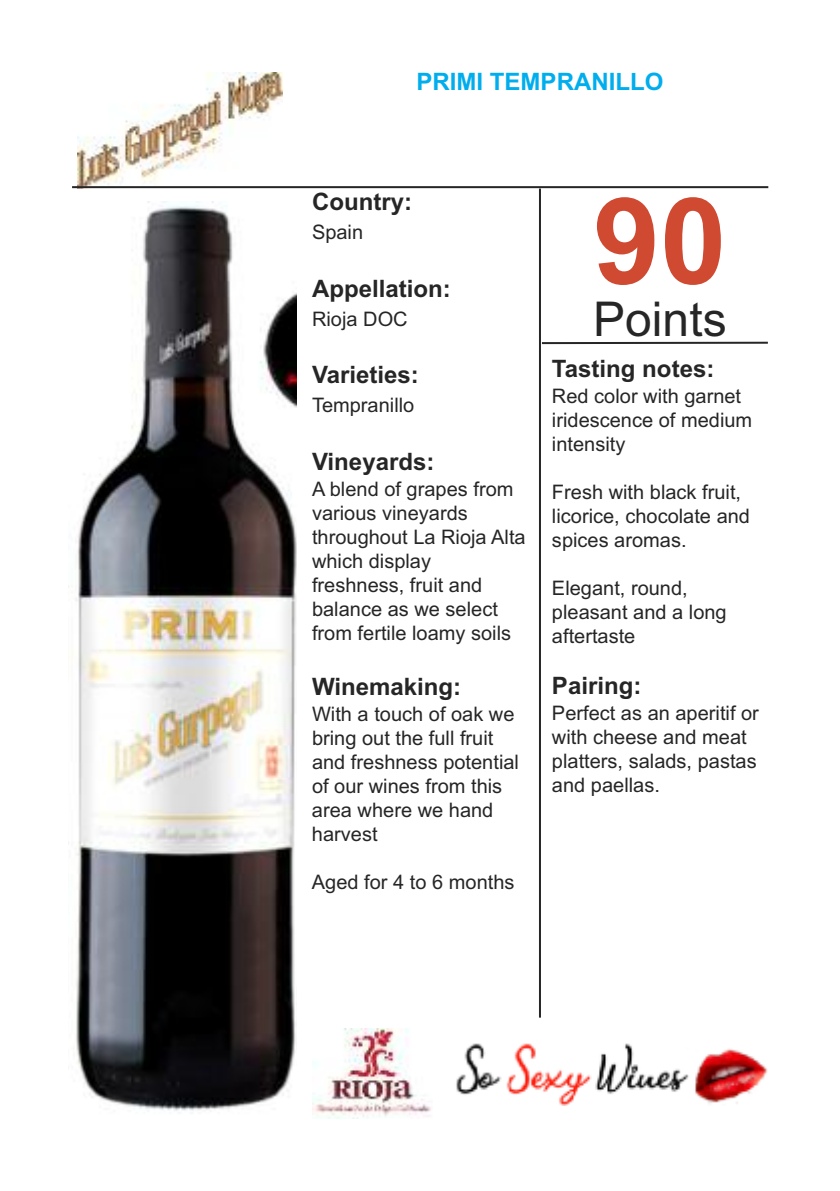
<style>
.page{position:relative;width:840px;height:1191px;background:#fff}
.page>*{position:absolute;margin:0;border:0;box-sizing:border-box;transform-origin:0 0}
.t1{font:700 120px "Arial";color:#d04931}
.t2{font:48px "Arial";color:#272627}
.t3{font:700 24px "Arial";color:#272627}
.t4{font:700 24px "Arial";color:#00aded}
.t5{font:20px/24px "Arial";color:#272627}
</style>
<div class="page">
<img style="left:78px;top:72px;width:204px;height:114px">
<img style="left:68px;top:201px;width:228px;height:910px">
<img style="left:456px;top:1043px;width:311px;height:62px">
<hr style="left:538px;top:189px;width:2px;height:828px;background:#272627">
<hr style="left:541px;top:342px;width:226px;height:2px;background:#272627">
<hr style="left:72px;top:186px;width:695px;height:2px;background:#272627">
<img style="left:312px;top:1028px;width:119px;height:90px">
<p class="t4" style="left:416px;top:67px;width:248px">PRIMI TEMPRANILLO</p>
<p class="t3" style="left:312px;top:188px;width:101px">Country:</p>
<p class="t5" style="left:312px;top:220px;width:53px">Spain</p>
<p class="t3" style="left:312px;top:274px;width:140px">Appellation:</p>
<p class="t5" style="left:312px;top:307px;width:97px">Rioja DOC</p>
<p class="t3" style="left:312px;top:361px;width:108px">Varieties:</p>
<p class="t5" style="left:312px;top:393px;width:104px">Tempranillo</p>
<p class="t3" style="left:312px;top:447px;width:124px">Vineyards:</p>
<p class="t5" style="left:312px;top:476px;width:215px">A blend of grapes from various vineyards throughout La Rioja Alta which display freshness, fruit and balance as we select from fertile loamy soils</p>
<p class="t3" style="left:312px;top:673px;width:151px">Winemaking:</p>
<p class="t5" style="left:312px;top:702px;width:208px">With a touch of oak we bring out the full fruit and freshness potential of our wines from this area where we hand harvest</p>
<p class="t5" style="left:312px;top:870px;width:204px">Aged for 4 to 6 months</p>
<h1 class="t1" style="left:592px;top:172px;width:135px">90</h1>
<h2 class="t2" style="left:593px;top:291px;width:135px">Points</h2>
<p class="t3" style="left:551px;top:354px;width:164px">Tasting notes:</p>
<p class="t5" style="left:551px;top:384px;width:202px">Red color with garnet iridescence of medium intensity</p>
<p class="t5" style="left:551px;top:480px;width:199px">Fresh with black fruit, licorice, chocolate and spices aromas.</p>
<p class="t5" style="left:551px;top:576px;width:176px">Elegant, round, pleasant and a long aftertaste</p>
<p class="t3" style="left:551px;top:671px;width:91px">Pairing:</p>
<p class="t5" style="left:551px;top:700px;width:208px">Perfect as an aperitif or with cheese and meat platters, salads, pastas and paellas.</p>
</div>
